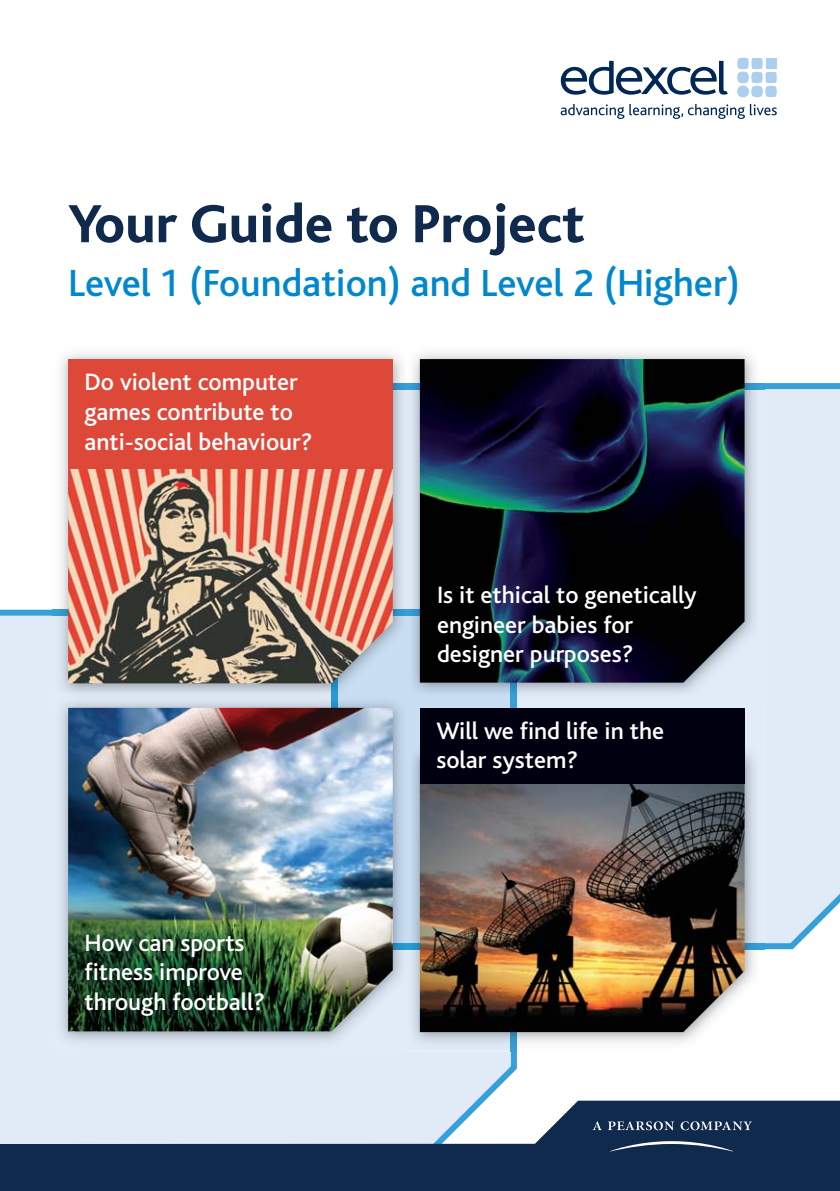
<style>
.page{position:relative;width:840px;height:1191px;background:#fff}
.page>*{position:absolute;margin:0;border:0;box-sizing:border-box;transform-origin:0 0}
.t1{font:800 56.2px "Bliss";color:#102a4e}
.t2{font:500 39.6px "Bliss";color:#0087cd}
.t3{font:500 24.8px/29.8px "Bliss";color:#fff}
</style>
<div class="page">
<div style="left:764px;top:383px;width:75px;height:566px;background:#e1ebf8"></div>
<div style="left:0;top:609px;width:516px;height:491px;background:#e1ebf8"></div>
<svg style="left:560px;top:61px;width:167px;height:34px"></svg>
<svg style="left:737px;top:58px;width:39px;height:39px"></svg>
<div style="left:765px;top:58px;width:11px;height:11px;background:#accfee"></div>
<div style="left:736px;top:85px;width:12px;height:12px;background:#accfee;border-radius:50%"></div>
<svg style="left:560px;top:104px;width:216px;height:15px"></svg>
<img style="left:516px;top:389px;width:248px;height:662px">
<img style="left:332px;top:949px;width:178px;height:102px">
<img style="left:412px;top:609px;width:98px;height:340px">
<img style="left:510px;top:702px;width:6px;height:349px">
<img style="left:419px;top:783px;width:325px;height:249px">
<div style="left:419px;top:708px;width:325px;height:75px;background:#000010"></div>
<img style="left:60px;top:352px;width:695px;height:31px">
<img style="left:52px;top:383px;width:352px;height:232px">
<img style="left:52px;top:615px;width:360px;height:77px">
<img style="left:68px;top:468px;width:324px;height:215px">
<div style="left:68px;top:359px;width:324px;height:109px;background:#de4839"></div>
<img style="left:52px;top:692px;width:280px;height:358px">
<img style="left:338px;top:692px;width:66px;height:257px">
<img style="left:332px;top:702px;width:6px;height:6px">
<img style="left:404px;top:949px;width:8px;height:101px">
<div style="left:404px;top:703px;width:8px;height:240px;background:#c8dcf0"></div>
<svg style="left:404px;top:943px;width:8px;height:6px"></svg>
<svg style="left:332px;top:692px;width:6px;height:10px"></svg>
<img style="left:68px;top:708px;width:324px;height:323px">
<img style="left:404px;top:389px;width:15px;height:220px">
<img style="left:412px;top:383px;width:352px;height:6px">
<img style="left:510px;top:682px;width:6px;height:11px">
<div style="left:516px;top:693px;width:248px;height:9px;background:#e2ecf8"></div>
<svg style="left:510px;top:693px;width:6px;height:9px"></svg>
<img style="left:404px;top:352px;width:8px;height:31px">
<svg style="left:404px;top:383px;width:8px;height:6px"></svg>
<svg style="left:404px;top:609px;width:8px;height:6px"></svg>
<svg style="left:404px;top:692px;width:8px;height:11px"></svg>
<img style="left:419px;top:359px;width:325px;height:323px">
<svg style="left:0;top:1100px;width:839px;height:91px;background:#566b86"></svg>
<svg style="left:592px;top:1121px;width:9px;height:9px"></svg>
<svg style="left:607px;top:1121px;width:67px;height:9px"></svg>
<svg style="left:680px;top:1121px;width:71px;height:9px"></svg>
<svg style="left:609px;top:1141px;width:123px;height:10px"></svg>
<h1 class="t1" style="left:68px;top:202px;width:517px">Your Guide to Project</h1>
<h2 class="t2" style="left:68px;top:268px;width:673px">Level 1 (Foundation) and Level 2 (Higher)</h2>
<p class="t3" style="left:84px;top:369px;width:229px">Do violent computer games contribute to anti-social behaviour?</p>
<p class="t3" style="left:84px;top:929px;width:182px">How can sports fitness improve through football?</p>
<p class="t3" style="left:437px;top:582px;width:261px">Is it ethical to genetically engineer babies for designer purposes?</p>
<p class="t3" style="left:436px;top:718px;width:229px">Will we find life in the solar system?</p>
</div>
